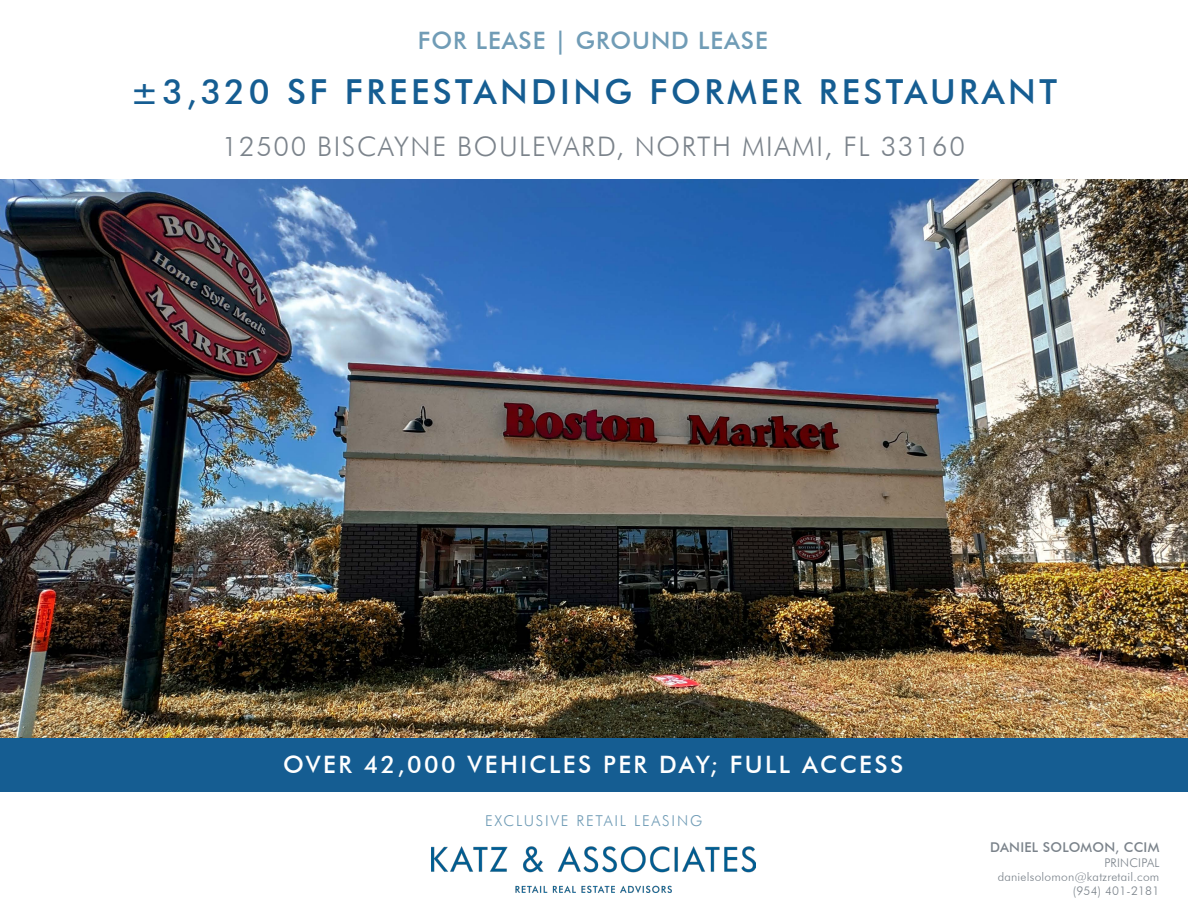
<style>
.page{position:relative;width:1188px;height:918px;background:#fff}
.page>*{position:absolute;margin:0;border:0;box-sizing:border-box;transform-origin:0 0}
.t1{font:500 34.5px "Futura BT";letter-spacing:.1em;color:#155d92}
.t2{font:300 27px "Futura BT";letter-spacing:.06em;color:#7b838b}
.t3{font:500 24px "Futura BT";letter-spacing:.1em;color:#fff}
.t4{font:500 24px "Futura BT";letter-spacing:.04em;color:#709cb6}
.t5{font:300 15px "Futura BT";letter-spacing:.12em;color:#709cb6}
.t6{font:500 13.5px "Futura BT";letter-spacing:.02em;color:#7b838b}
.t7{font:300 12px "Futura BT";letter-spacing:.02em;color:#7b838b}
</style>
<div class="page">
<img style="left:0;top:180px;width:1188px;height:558px">
<div style="left:0;top:738px;width:1188px;height:54px;background:#155d92"></div>
<img style="left:432px;top:846px;width:324px;height:46px">
<p class="t4" style="left:418px;top:26px;width:352px">FOR LEASE | GROUND LEASE</p>
<p class="t1" style="left:130px;top:71px;width:928px">±3,320 SF FREESTANDING FORMER RESTAURANT</p>
<p class="t2" style="left:222px;top:130px;width:744px">12500 BISCAYNE BOULEVARD, NORTH MIAMI, FL 33160</p>
<p class="t3" style="left:283px;top:750px;width:622px">OVER 42,000 VEHICLES PER DAY; FULL ACCESS</p>
<p class="t5" style="left:485px;top:811px;width:219px">EXCLUSIVE RETAIL LEASING</p>
<p class="t6" style="left:990px;top:839px;width:171px">DANIEL SOLOMON, CCIM</p>
<p class="t7" style="left:1104px;top:855px;width:57px">PRINCIPAL</p>
<p class="t7" style="left:998px;top:870px;width:163px">danielsolomon@katzretail.com</p>
<p class="t7" style="left:1073px;top:884px;width:88px">(954) 401-2181</p>
</div>
